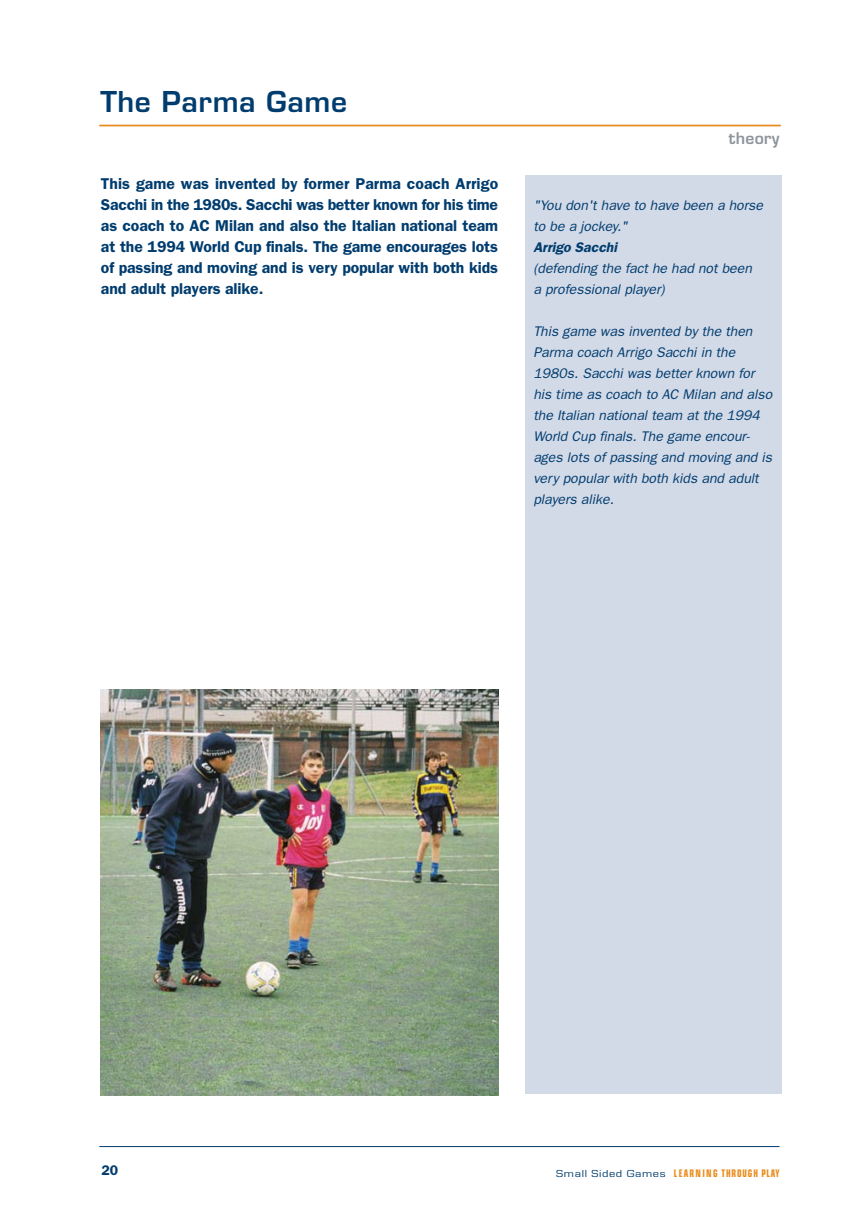
<style>
.page{position:relative;width:859px;height:1226px;background:#fff}
.page>*{position:absolute;margin:0;border:0;box-sizing:border-box;transform-origin:0 0}
.t1{font:600 28px "Eurostile";letter-spacing:.02em;color:#003c6e}
.t2{font:600 15.75px/21px "Franklin Gothic";letter-spacing:-.005em;color:#003c6e;text-align:justify}
.t3{font:600 15.75px "Eurostile";letter-spacing:.02em;color:#8f949d}
.t4{font:italic 14px/21px "Franklin Gothic";color:#003c6e}
.t5{font:italic 600 14px "Franklin Gothic";color:#003c6e}
.t6{font:600 14px "Franklin Gothic";color:#003c6e}
.t7{font:700 condensed 10.5px "Eurostile";letter-spacing:.1em;color:#ea8c1c;scale:.83 1}
.s1{font-weight:400;font-stretch:normal;color:#003c6e}
</style>
<div class="page">
<hr style="left:99px;top:1146px;width:680px;height:1px;background:#003c6e">
<hr style="left:99px;top:125px;width:681px;height:1px;background:#ea8c1c">
<div style="left:525px;top:175px;width:255px;height:918px;background:#d2d9e7"></div>
<img style="left:101px;top:690px;width:397px;height:404px">
<h1 class="t1" style="left:101px;top:91px;width:248px">The Parma Game</h1>
<p class="t2" style="left:101px;top:174px;width:398px">This game was invented by former Parma coach Arrigo Sacchi in the 1980s. Sacchi was better known for his time as coach to AC Milan and also the Italian national team at the 1994 World Cup finals. The game encourages lots of passing and moving and is very popular with both kids and adult players alike.</p>
<p class="t3" style="left:728px;top:132px;width:52px">theory</p>
<p class="t4" style="left:533px;top:196px;width:233px">"You don't have to have been a horse to be a j ockey."</p>
<p class="t5" style="left:533px;top:242px;width:87px">Arrigo Sacchi</p>
<p class="t4" style="left:533px;top:259px;width:222px">(defending the fact he had not been a professional player)</p>
<p class="t4" style="left:533px;top:322px;width:243px">This game was invented by the then<br>Parma coach Arrigo Sacchi in the<br>1980s. Sacchi was better known for his time as coach to AC Milan and also the Italian national team at the 1994<br>World Cup finals. The game encour&shy;ages lots of passing and moving and is very popular with both kids and adult players alike.</p>
<p class="t6" style="left:101px;top:1165px;width:18px">20</p>
<p class="t7" style="left:556px;top:1168px;width:270px"><span class="s1">Small Sided Games</span> LEARNING THROUGH PLAY</p>
</div>
